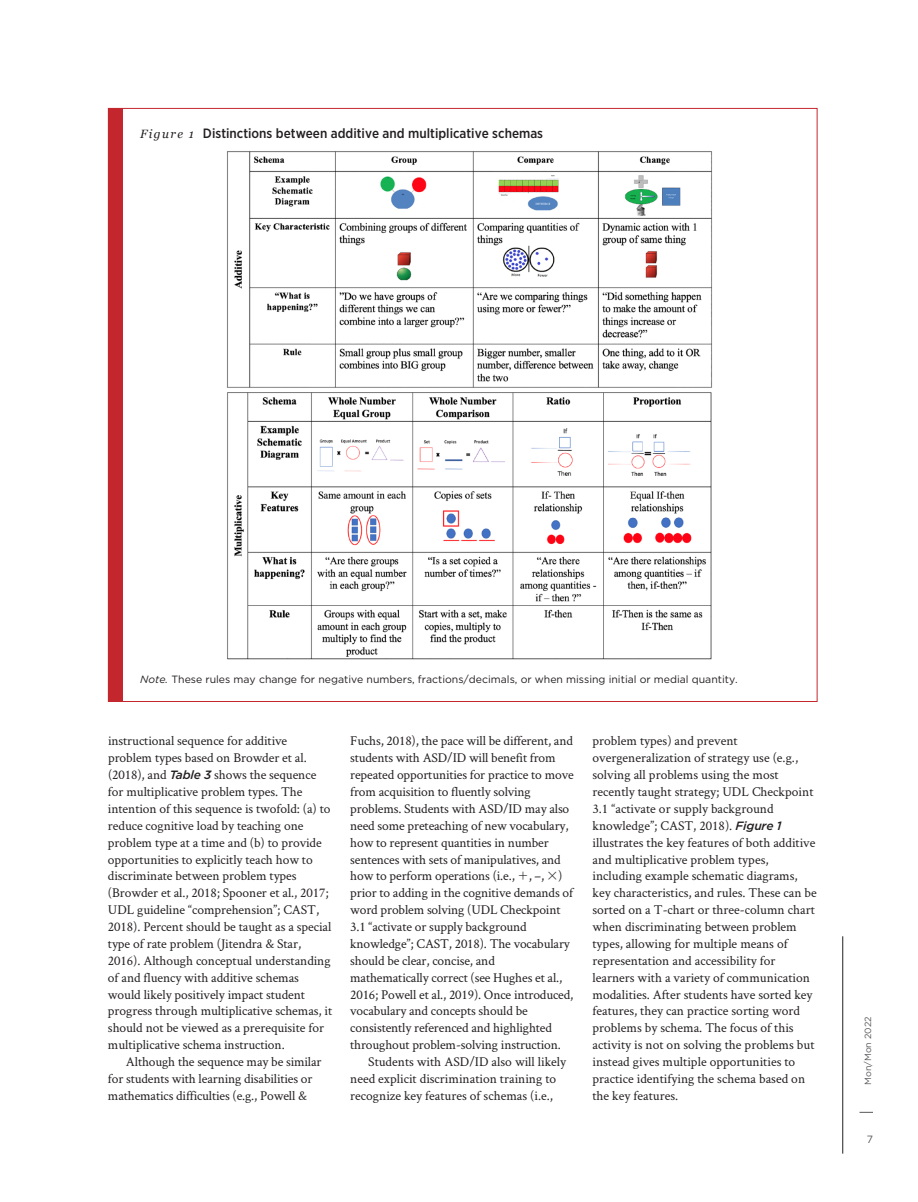
<style>
.page{position:relative;width:918px;height:1202px;background:#fff}
.page>*{position:absolute;margin:0;border:0;box-sizing:border-box;transform-origin:0 0}
.t1{font:13.5px/17px "Crimson Text";letter-spacing:-.005em;color:#231f20}
.t2{font:500 13.5px "Gotham Narrow";color:#231f20}
.t3{font:10.5px "Gotham";color:#231f20}
.t4{font:10.5px "Gotham";color:#57585a}
.t5{font:9px "Gotham";color:#57585a}
.s1{font-family:"Georgia";font-weight:400;font-style:italic;font-size:12px}
.s2{font-style:italic}
.s3{font-family:"Gotham";font-weight:500;font-style:italic;font-size:12px}
</style>
<div class="page">
<hr style="left:842px;top:936px;width:1px;height:217px;background:#231f20">
<svg style="left:860px;top:1112px;width:13px;height:1px"></svg>
<img style="left:227px;top:151px;width:485px;height:508px">
<div style="left:108px;top:108px;width:15px;height:593px;background:#c4262d"></div>
<p class="t2" style="left:140px;top:124px;width:404px"><span class="s1">Figure 1</span> Distinctions between additive and multiplicative schemas</p>
<p class="t3" style="left:140px;top:672px;width:599px"><span class="s2">Note.</span> These rules may change for negative numbers, fractions/decimals, or when missing initial or medial quantity.</p>
<p class="t1" style="left:108px;top:732px;width:226px">instructional sequence for additive problem types based on Browder et al. (2018), and <span class="s3">Table 3</span> shows the sequence for multiplicative problem types. The intention of this sequence is twofold: (a) to reduce cognitive load by teaching one problem type at a time and (b) to provide opportunities to explicitly teach how to discriminate between problem types (Browder et al., 2018; Spooner et al., 2017; UDL guideline “comprehension”; CAST, 2018). Percent should be taught as a special type of rate problem (Jitendra &amp; Star, 2016). Although conceptual understanding of and fluency with additive schemas would likely positively impact student progress through multiplicative schemas, it should not be viewed as a prerequisite for multiplicative schema instruction.</p>
<p class="t1" style="left:108px;top:1052px;width:215px;text-indent:18px">Although the sequence may be similar for students with learning disabilities or mathematics difficulties (e.g., Powell &amp;</p>
<p class="t1" style="left:350px;top:732px;width:224px">Fuchs, 2018), the pace will be different, and</p>
<p class="t1" style="left:350px;top:749px;width:207px">students with ASD/ID will benefit from</p>
<p class="t1" style="left:350px;top:766px;width:225px">repeated opportunities for practice to move</p>
<p class="t1" style="left:350px;top:782px;width:182px">from acquisition to fluently solving</p>
<p class="t1" style="left:350px;top:799px;width:221px">problems. Students with ASD/ID may also</p>
<p class="t1" style="left:350px;top:816px;width:220px">need some preteaching of new vocabulary,</p>
<p class="t1" style="left:350px;top:833px;width:200px">how to represent quantities in number</p>
<p class="t1" style="left:350px;top:850px;width:212px">sentences with sets of manipulatives, and</p>
<p class="t1" style="left:350px;top:867px;width:214px">how to perform operations (i.e., , –, )</p>
<p class="t1" style="left:350px;top:884px;width:224px">prior to adding in the cognitive demands of</p>
<p class="t1" style="left:350px;top:901px;width:212px">word problem solving (UDL Checkpoint</p>
<p class="t1" style="left:350px;top:917px;width:178px">3.1 “activate or supply background</p>
<p class="t1" style="left:350px;top:934px;width:221px">knowledge”; CAST, 2018). The vocabulary</p>
<p class="t1" style="left:350px;top:951px;width:146px">should be clear, concise, and</p>
<p class="t1" style="left:350px;top:968px;width:214px">mathematically correct (see Hughes et al.,</p>
<p class="t1" style="left:350px;top:985px;width:225px">2016; Powell et al., 2019). Once introduced,</p>
<p class="t1" style="left:350px;top:1002px;width:179px">vocabulary and concepts should be</p>
<p class="t1" style="left:350px;top:1019px;width:203px">consistently referenced and highlighted</p>
<p class="t1" style="left:350px;top:1036px;width:212px">throughout problem-solving instruction.</p>
<p class="t1" style="left:368px;top:1052px;width:200px">Students with ASD/ID also will likely</p>
<p class="t1" style="left:350px;top:1069px;width:207px">need explicit discrimination training to</p>
<p class="t1" style="left:350px;top:1086px;width:204px">recognize key features of schemas (i.e.,</p>
<p class="t1" style="left:592px;top:732px;width:226px">problem types) and prevent overgeneralization of strategy use (e.g., solving all problems using the most recently taught strategy; UDL Checkpoint 3.1 “activate or supply background knowledge”; CAST, 2018). <span class="s3">Figure 1 </span>illustrates the key features of both additive and multiplicative problem types, including example schematic diagrams, key characteristics, and rules. These can be sorted on a T-chart or three-column chart when discriminating between problem types, allowing for multiple means of representation and accessibility for learners with a variety of communication modalities. After students have sorted key features, they can practice sorting word problems by schema. The focus of this activity is not on solving the problems but instead gives multiple opportunities to practice identifying the schema based on the key features.</p>
<p class="t5" style="left:862px;top:1084px;width:70px;rotate:-90deg">Mon/Mon 2022</p>
<p class="t4" style="left:867px;top:1132px;width:8px">7</p>
</div>
